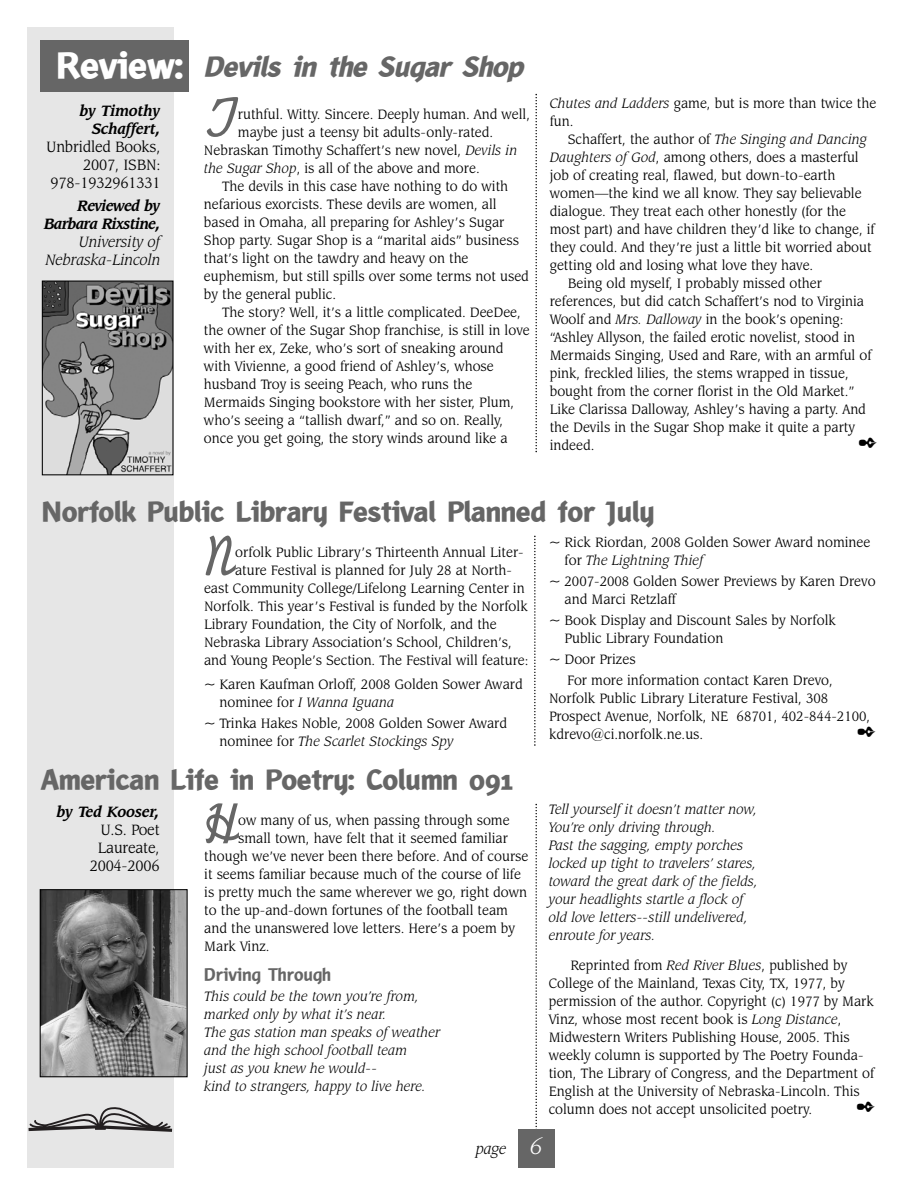
<style>
.page{position:relative;width:918px;height:1188px;background:#fff}
.page>*{position:absolute;margin:0;border:0;box-sizing:border-box;transform-origin:0 0}
.t1{font:59.25px "Monoline Script MT Std";color:#666;scale:.92 1}
.t2{font:900 30px "Liga Sans LT Std";letter-spacing:-.005em;color:#666}
.t3{font:italic 900 30px "Liga Sans LT Std";color:#666}
.t4{font:800 18.75px "Liga Sans LT Std";color:#666}
.t5{font:16.5px/18px "Leawood IT Cby BT";letter-spacing:-.01em;color:#000;text-align:right;scale:.92 1}
.t6{font:italic 16.5px/18px "Leawood IT Cby BT";letter-spacing:-.01em;color:#000;text-align:right;scale:.92 1}
.t7{font:italic 700 16.5px/18px "Leawood IT Cby BT";letter-spacing:-.015em;color:#000;text-align:right;scale:.92 1}
.t8{font:italic 700 16.5px/18px "Leawood IT Cby BT";letter-spacing:-.045em;color:#000;text-align:right;scale:.92 1}
.t9{font:15px/18px "Leawood IT Cby BT";color:#000;scale:.92 1}
.t10{font:italic 15px/18px "Leawood IT Cby BT";color:#000;scale:.92 1}
.s1{font-style:normal;font-size:39px;color:#fff}
.s2{font-style:italic}
.s3{font-size:24px;color:#fff}
</style>
<div class="page">
<div style="left:27px;top:27px;width:147px;height:1141px;background:#e6e6e6"></div>
<svg style="left:28px;top:1107px;width:145px;height:25px"></svg>
<svg style="left:535px;top:94px;width:2px;height:358px"></svg>
<svg style="left:535px;top:804px;width:2px;height:325px"></svg>
<div style="left:518px;top:1129px;width:37px;height:39px;background:#666"></div>
<div style="left:40px;top:40px;width:149px;height:52px;background:#666"></div>
<img style="left:42px;top:891px;width:144px;height:184px">
<div style="left:40px;top:889px;width:148px;height:188px;border:1px solid #000"></div>
<img style="left:44px;top:283px;width:128px;height:190px">
<div style="left:42px;top:281px;width:132px;height:194px;border:1px solid #000"></div>
<svg style="left:534px;top:536px;width:2px;height:210px"></svg>
<h2 class="t3" style="left:57px;top:56px;width:473px"><span class="s1">R e v i e w :</span> Devils in the Sugar Shop</h2>
<p class="t7" style="left:80px;top:103px;width:89px">by Timothy<br>Schaffert,</p>
<p class="t5" style="left:47px;top:139px;width:125px">Unbridled Books,<br>2007, ISBN:<br>978-1932961331</p>
<p class="t8" style="left:44px;top:198px;width:128px">Reviewed by<br>Barbara Rixstine,</p>
<p class="t6" style="left:46px;top:234px;width:126px">University of<br>Nebraska-Lincoln</p>
<h1 class="t1" style="left:204px;top:94px;width:39px">T</h1>
<p class="t9" style="left:238px;top:106px;width:319px">ruthful. Witty. Sincere. Deeply human. And well,</p>
<p class="t9" style="left:238px;top:124px;width:279px">maybe just a teensy bit adults-only-rated.</p>
<p class="t9" style="left:204px;top:142px;width:342px">Nebraskan Timothy Schaffert’s new novel, <span class="s2">Devils in</span></p>
<p class="t9" style="left:204px;top:160px;width:301px"><span class="s2">the Sugar Shop</span>, is all of the above and more.</p>
<p class="t9" style="left:222px;top:178px;width:313px">The devils in this case have nothing to do with</p>
<p class="t9" style="left:204px;top:196px;width:320px">nefarious exorcists. These devils are women, all</p>
<p class="t9" style="left:204px;top:214px;width:328px">based in Omaha, all preparing for Ashley’s Sugar</p>
<p class="t9" style="left:204px;top:232px;width:344px">Shop party. Sugar Shop is a “marital aids” business</p>
<p class="t9" style="left:204px;top:250px;width:289px">that’s light on the tawdry and heavy on the</p>
<p class="t9" style="left:204px;top:268px;width:355px">euphemism, but still spills over some terms not used</p>
<p class="t9" style="left:204px;top:286px;width:145px">by the general public.</p>
<p class="t9" style="left:222px;top:304px;width:326px">The story? Well, it’s a little complicated. DeeDee,</p>
<p class="t9" style="left:204px;top:322px;width:356px">the owner of the Sugar Shop franchise, is still in love</p>
<p class="t9" style="left:204px;top:340px;width:327px">with her ex, Zeke, who’s sort of sneaking around</p>
<p class="t9" style="left:204px;top:358px;width:317px">with Vivienne, a good friend of Ashley’s, whose</p>
<p class="t9" style="left:204px;top:376px;width:293px">husband Troy is seeing Peach, who runs the</p>
<p class="t9" style="left:204px;top:394px;width:339px">Mermaids Singing bookstore with her sister, Plum,</p>
<p class="t9" style="left:204px;top:412px;width:327px">who’s seeing a “tallish dwarf,” and so on. Really,</p>
<p class="t9" style="left:204px;top:430px;width:331px">once you get going, the story winds around like a</p>
<p class="t9" style="left:550px;top:96px;width:357px"><span class="s2">Chutes and Ladders</span> game, but is more than twice the fun.</p>
<p class="t9" style="left:568px;top:132px;width:327px">Schaffert, the author of <span class="s2">The Singing and Dancing</span></p>
<p class="t9" style="left:550px;top:150px;width:337px"><span class="s2">Daughters of God</span>, among others, does a masterful</p>
<p class="t9" style="left:550px;top:168px;width:312px">job of creating real, flawed, but down-to-earth</p>
<p class="t9" style="left:550px;top:186px;width:341px">women—the kind we all know. They say believable</p>
<p class="t9" style="left:550px;top:204px;width:324px">dialogue. They treat each other honestly (for the</p>
<p class="t9" style="left:550px;top:222px;width:355px">most part) and have children they’d like to change, if</p>
<p class="t9" style="left:550px;top:240px;width:351px">they could. And they’re just a little bit worried about</p>
<p class="t9" style="left:550px;top:258px;width:288px">getting old and losing what love they have.</p>
<p class="t9" style="left:568px;top:276px;width:278px">Being old myself, I probably missed other</p>
<p class="t9" style="left:550px;top:294px;width:343px">references, but did catch Schaffert’s nod to Virginia</p>
<p class="t9" style="left:550px;top:312px;width:321px">Woolf and <span class="s2">Mrs. Dalloway</span> in the book’s opening:</p>
<p class="t9" style="left:550px;top:330px;width:333px">“Ashley Allyson, the failed erotic novelist, stood in</p>
<p class="t9" style="left:550px;top:348px;width:351px">Mermaids Singing, Used and Rare, with an armful of</p>
<p class="t9" style="left:550px;top:366px;width:327px">pink, freckled lilies, the stems wrapped in tissue,</p>
<p class="t9" style="left:550px;top:384px;width:333px">bought from the corner florist in the Old Market.”</p>
<p class="t9" style="left:550px;top:402px;width:345px">Like Clarissa Dalloway, Ashley’s having a party. And</p>
<p class="t9" style="left:550px;top:420px;width:333px">the Devils in the Sugar Shop make it quite a party</p>
<p class="t9" style="left:550px;top:438px;width:50px">indeed.</p>
<h2 class="t2" style="left:42px;top:501px;width:614px">Norfolk Public Library Festival Planned for July</h2>
<h1 class="t1" style="left:204px;top:533px;width:35px">N</h1>
<p class="t9" style="left:235px;top:544px;width:315px">orfolk Public Library’s Thirteenth Annual Liter-</p>
<p class="t9" style="left:235px;top:562px;width:303px">ature Festival is planned for July 28 at North-</p>
<p class="t9" style="left:204px;top:580px;width:350px">east Community College/Lifelong Learning Center in</p>
<p class="t9" style="left:204px;top:598px;width:353px">Norfolk. This year’s Festival is funded by the Norfolk</p>
<p class="t9" style="left:204px;top:616px;width:320px">Library Foundation, the City of Norfolk, and the</p>
<p class="t9" style="left:204px;top:634px;width:336px">Nebraska Library Association’s School, Children’s,</p>
<p class="t9" style="left:204px;top:652px;width:354px">and Young People’s Section. The Festival will feature:</p>
<p class="t9" style="left:220px;top:677px;width:331px;text-indent:-16px">~ Karen Kaufman Orloff, 2008 Golden Sower Award nominee for <span class="s2">I Wanna Iguana</span></p>
<p class="t9" style="left:220px;top:716px;width:314px;text-indent:-16px">~ Trinka Hakes Noble, 2008 Golden Sower Award nominee for <span class="s2">The Scarlet Stockings Spy</span></p>
<h2 class="t2" style="left:41px;top:769px;width:473px">American Life in Poetry: Column 091</h2>
<p class="t7" style="left:57px;top:804px;width:113px">by Ted Kooser,</p>
<p class="t5" style="left:90px;top:822px;width:78px">U.S. Poet<br>Laureate,<br>2004-2006</p>
<h1 class="t1" style="left:204px;top:801px;width:39px">H</h1>
<p class="t9" style="left:238px;top:812px;width:297px">ow many of us, when passing through some</p>
<p class="t9" style="left:238px;top:830px;width:295px">small town, have felt that it seemed familiar</p>
<p class="t9" style="left:204px;top:848px;width:354px">though we’ve never been there before. And of course</p>
<p class="t9" style="left:204px;top:866px;width:346px">it seems familiar because much of the course of life</p>
<p class="t9" style="left:204px;top:884px;width:353px">is pretty much the same wherever we go, right down</p>
<p class="t9" style="left:204px;top:902px;width:332px">to the up-and-down fortunes of the football team</p>
<p class="t9" style="left:204px;top:920px;width:339px">and the unanswered love letters. Here’s a poem by</p>
<p class="t9" style="left:204px;top:938px;width:73px">Mark Vinz.</p>
<p class="t4" style="left:204px;top:967px;width:128px">Driving Through</p>
<p class="t10" style="left:204px;top:988px;width:258px">This could be the town you’re from, marked only by what it’s near.<br>The gas station man speaks of weather and the high school football team<br>just as you knew he would--<br>kind to strangers, happy to live here.</p>
<p class="t9" style="left:565px;top:534px;width:334px;text-indent:-16px">~ Rick Riordan, 2008 Golden Sower Award nominee for <span class="s2">The Lightning Thief</span></p>
<p class="t9" style="left:565px;top:573px;width:340px;text-indent:-16px">~ 2007-2008 Golden Sower Previews by Karen Drevo and Marci Retzlaff</p>
<p class="t9" style="left:565px;top:612px;width:296px;text-indent:-16px">~ Book Display and Discount Sales by Norfolk<br>Public Library Foundation</p>
<p class="t9" style="left:567px;top:650px;width:291px;line-height:21px;text-indent:-18px">~ Door Prizes<br>For more information contact Karen Drevo,</p>
<p class="t9" style="left:549px;top:690px;width:351px">Norfolk Public Library Literature Festival, 308<br>Prospect Avenue, Norfolk, NE 68701, 402-844-2100, kdrevo@ci.norfolk.ne.us.</p>
<p class="t10" style="left:549px;top:802px;width:229px">Tell yourself it doesn’t matter now,<br>You’re only driving through.<br>Past the sagging, empty porches locked up tight to travelers’ stares, toward the great dark of the fields, your headlights startle a flock of old love letters--still undelivered, enroute for years.</p>
<p class="t9" style="left:549px;top:958px;width:355px;text-indent:22px">Reprinted from <span class="s2">Red River Blues</span>, published by College of the Mainland, Texas City, TX, 1977, by permission of the author. Copyright (c) 1977 by Mark Vinz, whose most recent book is <span class="s2">Long Distance</span>, Midwestern Writers Publishing House, 2005. This weekly column is supported by The Poetry Founda&shy;tion, The Library of Congress, and the Department of English at the University of Nebraska-Lincoln. This column does not accept unsolicited poetry.</p>
<p class="t6" style="left:476px;top:1141px;width:75px">page <span class="s3">6</span></p>
</div>
